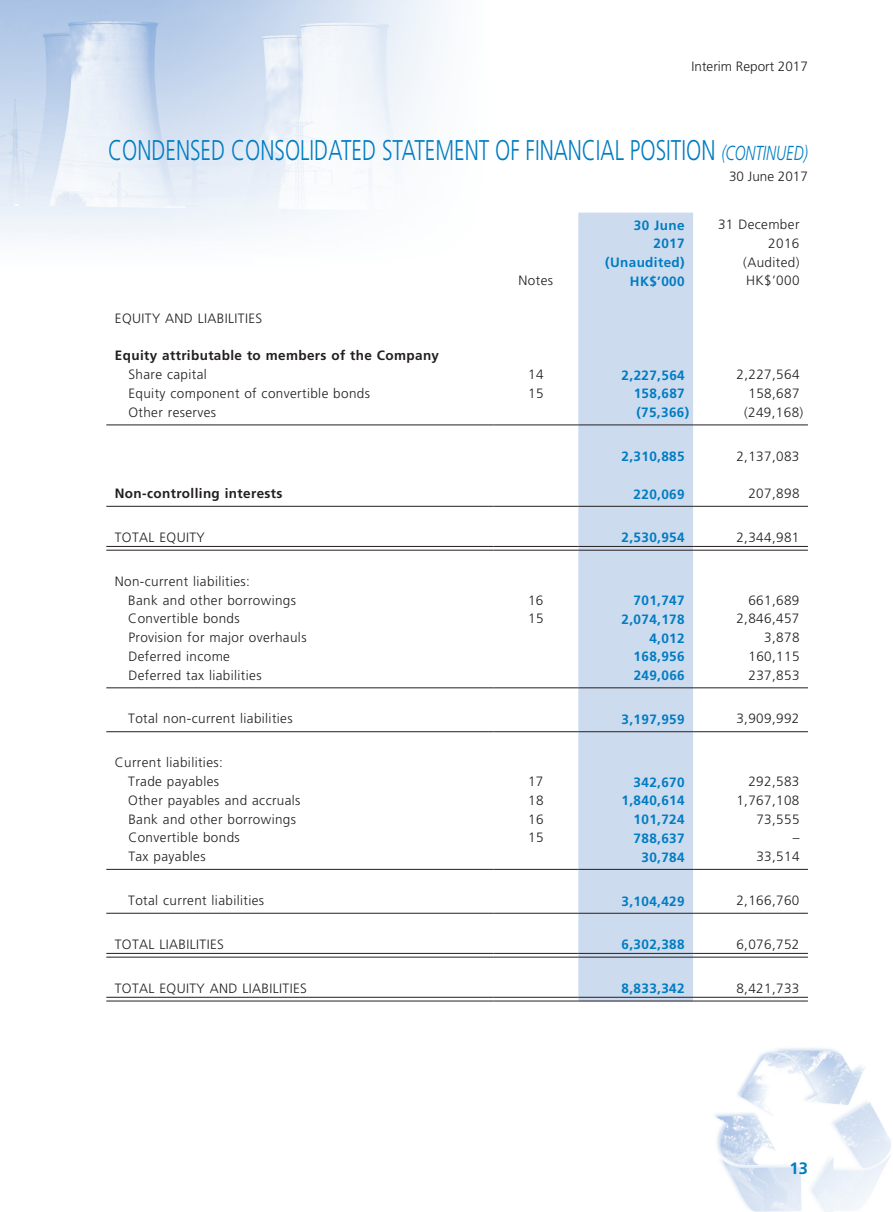
<style>
.page{position:relative;width:893px;height:1212px;background:#fff}
.page>*{position:absolute;margin:0;border:0;box-sizing:border-box;transform-origin:0 0}
.t1{font:300 28.5px "Frutiger LT Std";color:#007cc2;scale:.74 1}
.t2{font:700 16.5px "Frutiger LT Std";color:#007cc2}
.t3{font:300 13.5px/18.8px "Frutiger LT Std";letter-spacing:.03em;color:#231f20;text-align:right}
.t4{font:700 13.5px/18.8px "Frutiger LT Std";letter-spacing:.03em;color:#007cc2;text-align:right}
.t5{font:700 13.5px "Frutiger LT Std";letter-spacing:.03em;color:#231f20}
.t6{font:300 13.5px "Frutiger LT Std";color:#231f20}
.s1{font-style:italic;font-size:20.25px}
</style>
<div class="page">
<img style="left:0;top:0;width:891px;height:1212px">
<div style="left:578px;top:213px;width:115px;height:787px;background:#cddbef"></div>
<hr style="left:106px;top:424px;width:387px;height:1px;background:#231f20">
<hr style="left:493px;top:424px;width:85px;height:1px;background:#231f20">
<hr style="left:578px;top:424px;width:115px;height:1px;background:#231f20">
<hr style="left:693px;top:424px;width:115px;height:1px;background:#231f20">
<hr style="left:106px;top:506px;width:387px;height:1px;background:#231f20">
<hr style="left:493px;top:506px;width:85px;height:1px;background:#231f20">
<hr style="left:578px;top:506px;width:115px;height:1px;background:#231f20">
<hr style="left:693px;top:506px;width:115px;height:1px;background:#231f20">
<hr style="left:106px;top:546px;width:387px;height:1px;background:#231f20">
<hr style="left:106px;top:550px;width:387px;height:1px;background:#231f20">
<hr style="left:493px;top:546px;width:85px;height:1px;background:#231f20">
<hr style="left:493px;top:550px;width:85px;height:1px;background:#231f20">
<hr style="left:578px;top:546px;width:115px;height:1px;background:#231f20">
<hr style="left:578px;top:550px;width:115px;height:1px;background:#231f20">
<hr style="left:693px;top:546px;width:115px;height:1px;background:#231f20">
<hr style="left:693px;top:550px;width:115px;height:1px;background:#231f20">
<hr style="left:106px;top:687px;width:387px;height:1px;background:#231f20">
<hr style="left:493px;top:687px;width:85px;height:1px;background:#231f20">
<hr style="left:578px;top:687px;width:115px;height:1px;background:#231f20">
<hr style="left:693px;top:687px;width:115px;height:1px;background:#231f20">
<hr style="left:106px;top:731px;width:387px;height:1px;background:#231f20">
<hr style="left:493px;top:731px;width:85px;height:1px;background:#231f20">
<hr style="left:578px;top:731px;width:115px;height:1px;background:#231f20">
<hr style="left:693px;top:731px;width:115px;height:1px;background:#231f20">
<hr style="left:106px;top:869px;width:387px;height:1px;background:#231f20">
<hr style="left:493px;top:869px;width:85px;height:1px;background:#231f20">
<hr style="left:578px;top:869px;width:115px;height:1px;background:#231f20">
<hr style="left:693px;top:869px;width:115px;height:1px;background:#231f20">
<hr style="left:106px;top:913px;width:387px;height:1px;background:#231f20">
<hr style="left:493px;top:913px;width:85px;height:1px;background:#231f20">
<hr style="left:578px;top:913px;width:115px;height:1px;background:#231f20">
<hr style="left:693px;top:913px;width:115px;height:1px;background:#231f20">
<hr style="left:106px;top:953px;width:387px;height:1px;background:#231f20">
<hr style="left:106px;top:957px;width:387px;height:1px;background:#231f20">
<hr style="left:493px;top:953px;width:85px;height:1px;background:#231f20">
<hr style="left:493px;top:957px;width:85px;height:1px;background:#231f20">
<hr style="left:578px;top:953px;width:115px;height:1px;background:#231f20">
<hr style="left:578px;top:957px;width:115px;height:1px;background:#231f20">
<hr style="left:693px;top:953px;width:115px;height:1px;background:#231f20">
<hr style="left:693px;top:957px;width:115px;height:1px;background:#231f20">
<hr style="left:106px;top:997px;width:387px;height:1px;background:#231f20">
<hr style="left:106px;top:1000px;width:387px;height:1px;background:#231f20">
<hr style="left:493px;top:997px;width:85px;height:1px;background:#231f20">
<hr style="left:493px;top:1000px;width:85px;height:1px;background:#231f20">
<hr style="left:578px;top:997px;width:115px;height:1px;background:#231f20">
<hr style="left:578px;top:1000px;width:115px;height:1px;background:#231f20">
<hr style="left:693px;top:997px;width:115px;height:1px;background:#231f20">
<hr style="left:693px;top:1000px;width:115px;height:1px;background:#231f20">
<p class="t6" style="left:692px;top:58px;width:118px">Interim Report 2017</p>
<h1 class="t1" style="left:108px;top:134px;width:947px">CONDENSED CONSOLIDATED STATEMENT OF FINANCIAL POSITION <span class="s1">(CONTINUED)</span></h1>
<p class="t6" style="left:729px;top:169px;width:80px">30 June 2017</p>
<p class="t4" style="left:634px;top:216px;width:52px">30 June<br>2017</p>
<p class="t3" style="left:718px;top:215px;width:83px">31 December<br>2016</p>
<p class="t4" style="left:605px;top:253px;width:81px">(Unaudited)</p>
<p class="t3" style="left:743px;top:253px;width:58px">(Audited)</p>
<p class="t3" style="left:519px;top:271px;width:36px">Notes</p>
<p class="t4" style="left:630px;top:272px;width:56px">HK$’000</p>
<p class="t3" style="left:746px;top:271px;width:55px">HK$’000</p>
<p class="t3" style="left:115px;top:309px;width:149px">EQUITY AND LIABILITIES</p>
<p class="t5" style="left:115px;top:348px;width:326px">Equity attributable to members of the Company</p>
<p class="t3" style="left:128px;top:365px;width:80px">Share capital</p>
<p class="t3" style="left:528px;top:365px;width:17px">14</p>
<p class="t4" style="left:622px;top:366px;width:65px">2,227,564</p>
<p class="t3" style="left:736px;top:365px;width:65px">2,227,564</p>
<p class="t3" style="left:128px;top:384px;width:243px">Equity component of convertible bonds</p>
<p class="t3" style="left:528px;top:384px;width:17px">15</p>
<p class="t4" style="left:634px;top:384px;width:53px">158,687</p>
<p class="t3" style="left:748px;top:384px;width:53px">158,687</p>
<p class="t3" style="left:128px;top:403px;width:89px">Other reserves</p>
<p class="t4" style="left:636px;top:403px;width:54px">(75,366)</p>
<p class="t3" style="left:744px;top:403px;width:61px">(249,168)</p>
<p class="t4" style="left:622px;top:447px;width:65px">2,310,885</p>
<p class="t3" style="left:736px;top:447px;width:65px">2,137,083</p>
<p class="t5" style="left:115px;top:485px;width:169px">Non-controlling interests</p>
<p class="t4" style="left:634px;top:485px;width:53px">220,069</p>
<p class="t3" style="left:748px;top:484px;width:53px">207,898</p>
<p class="t3" style="left:115px;top:528px;width:92px">TOTAL EQUITY</p>
<p class="t4" style="left:622px;top:528px;width:65px">2,530,954</p>
<p class="t3" style="left:736px;top:528px;width:65px">2,344,981</p>
<p class="t3" style="left:128px;top:572px;width:169px;text-align:left;text-indent:-14px">Non-current liabilities:<br>Bank and other borrowings</p>
<p class="t3" style="left:528px;top:591px;width:17px">16</p>
<p class="t4" style="left:634px;top:591px;width:53px">701,747</p>
<p class="t3" style="left:748px;top:591px;width:53px">661,689</p>
<p class="t3" style="left:128px;top:609px;width:113px">Convertible bonds</p>
<p class="t3" style="left:528px;top:609px;width:17px">15</p>
<p class="t4" style="left:622px;top:610px;width:65px">2,074,178</p>
<p class="t3" style="left:736px;top:609px;width:65px">2,846,457</p>
<p class="t3" style="left:128px;top:628px;width:180px">Provision for major overhauls</p>
<p class="t4" style="left:649px;top:629px;width:37px">4,012</p>
<p class="t3" style="left:764px;top:628px;width:37px">3,878</p>
<p class="t3" style="left:128px;top:647px;width:103px">Deferred income</p>
<p class="t4" style="left:634px;top:647px;width:53px">168,956</p>
<p class="t3" style="left:748px;top:647px;width:53px">160,115</p>
<p class="t3" style="left:128px;top:666px;width:135px">Deferred tax liabilities</p>
<p class="t4" style="left:634px;top:666px;width:53px">249,066</p>
<p class="t3" style="left:748px;top:666px;width:53px">237,853</p>
<p class="t3" style="left:128px;top:709px;width:166px">Total non-current liabilities</p>
<p class="t4" style="left:622px;top:710px;width:65px">3,197,959</p>
<p class="t3" style="left:736px;top:709px;width:65px">3,909,992</p>
<p class="t3" style="left:115px;top:753px;width:110px">Current liabilities:<br>Trade payables</p>
<p class="t3" style="left:528px;top:772px;width:17px">17</p>
<p class="t4" style="left:634px;top:773px;width:53px">342,670</p>
<p class="t3" style="left:748px;top:772px;width:53px">292,583</p>
<p class="t3" style="left:128px;top:791px;width:174px">Other payables and accruals</p>
<p class="t3" style="left:528px;top:791px;width:17px">18</p>
<p class="t4" style="left:622px;top:791px;width:65px">1,840,614</p>
<p class="t3" style="left:736px;top:791px;width:65px">1,767,108</p>
<p class="t3" style="left:128px;top:810px;width:169px">Bank and other borrowings</p>
<p class="t3" style="left:528px;top:810px;width:17px">16</p>
<p class="t4" style="left:634px;top:810px;width:53px">101,724</p>
<p class="t3" style="left:756px;top:810px;width:45px">73,555</p>
<p class="t3" style="left:128px;top:828px;width:113px">Convertible bonds</p>
<p class="t3" style="left:528px;top:828px;width:17px">15</p>
<p class="t4" style="left:634px;top:829px;width:53px">788,637</p>
<p class="t3" style="left:793px;top:828px;width:8px">–</p>
<p class="t3" style="left:128px;top:847px;width:79px">Tax payables</p>
<p class="t4" style="left:641px;top:848px;width:45px">30,784</p>
<p class="t3" style="left:756px;top:847px;width:45px">33,514</p>
<p class="t3" style="left:128px;top:891px;width:137px">Total current liabilities</p>
<p class="t4" style="left:622px;top:891px;width:65px">3,104,429</p>
<p class="t3" style="left:736px;top:891px;width:65px">2,166,760</p>
<p class="t3" style="left:115px;top:935px;width:111px">TOTAL LIABILITIES</p>
<p class="t4" style="left:622px;top:935px;width:65px">6,302,388</p>
<p class="t3" style="left:736px;top:935px;width:65px">6,076,752</p>
<p class="t3" style="left:115px;top:979px;width:194px">TOTAL EQUITY AND LIABILITIES</p>
<p class="t4" style="left:622px;top:979px;width:65px">8,833,342</p>
<p class="t3" style="left:736px;top:979px;width:65px">8,421,733</p>
<p class="t2" style="left:790px;top:1159px;width:20px">13</p>
</div>
